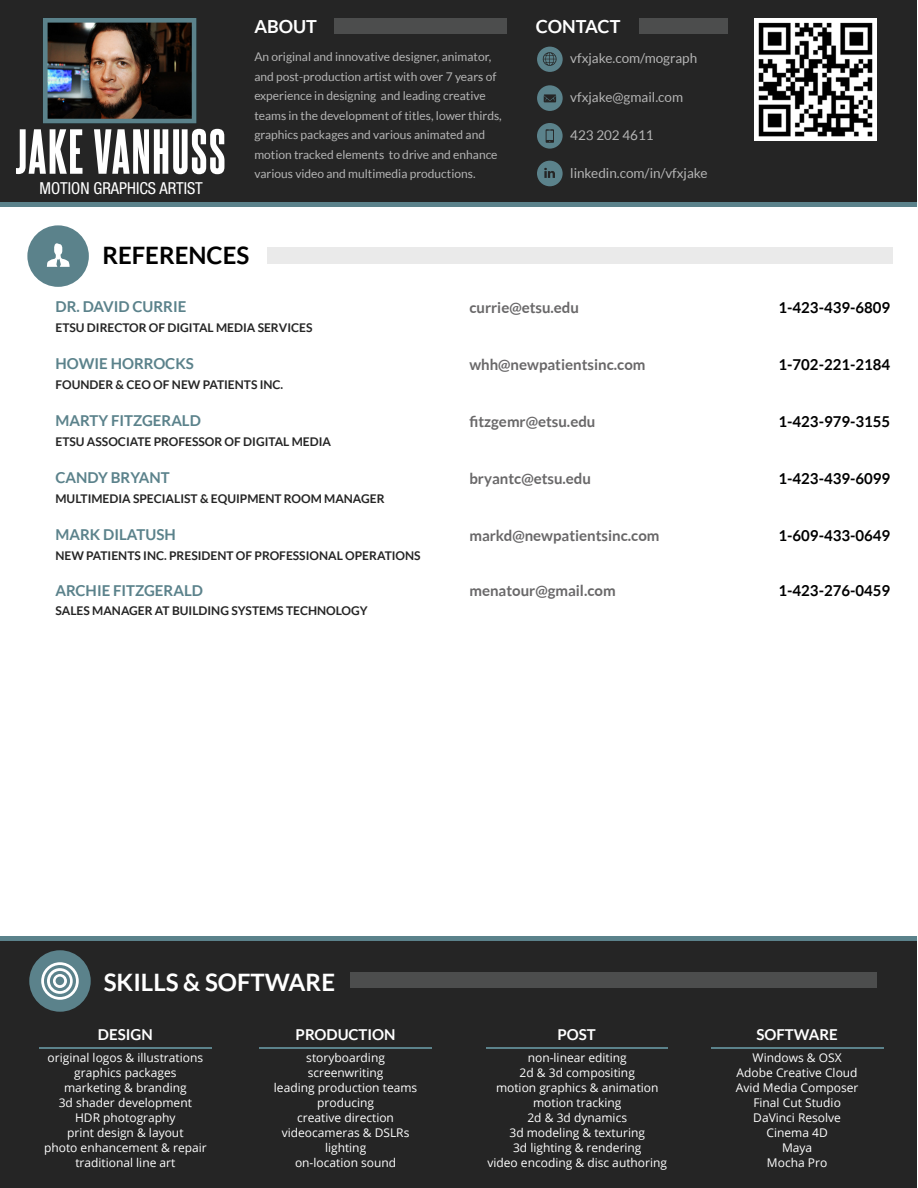
<style>
.page{position:relative;width:918px;height:1188px;background:#fff}
.page>*{position:absolute;margin:0;border:0;box-sizing:border-box;transform-origin:0 0}
.t1{font:54px "Steelfish Eb";letter-spacing:.025em;color:#fff}
.t2{font:700 24px "Lato";color:#fff}
.t3{font:700 24px "Lato";color:#000}
.t4{font:700 18px "Lato";color:#fff}
.t5{font:condensed 16.5px "Helvetica Neue LT Std";color:#fff}
.t6{font:700 15px "Lato";color:#696869}
.t7{font:700 15px "Lato";color:#000101}
.t8{font:700 15px "Lato";color:#5b828b}
.t9{font:700 15px "Lato";color:#fff}
.t10{font:13.5px "Lato";color:#b5b5b5}
.t11{font:12px/15px "Open Sans";color:#fff;text-align:center}
.t12{font:12px/19.5px "Lato";color:#b5b5b5}
.t13{font:700 12px "Lato";color:#252525}
</style>
<div class="page">
<div style="left:1px;top:940px;width:916px;height:248px;background:#252525"></div>
<div style="left:350px;top:973px;width:527px;height:15px;background:#4c4d4d"></div>
<div style="left:29px;top:950px;width:62px;height:62px;background:#5b828b;border-radius:50%"></div>
<svg style="left:41px;top:962px;width:38px;height:38px"></svg>
<svg style="left:44px;top:965px;width:32px;height:32px"></svg>
<svg style="left:47px;top:968px;width:26px;height:26px"></svg>
<svg style="left:50px;top:971px;width:20px;height:20px"></svg>
<svg style="left:53px;top:974px;width:14px;height:14px"></svg>
<div style="left:56px;top:977px;width:8px;height:8px;background:#5b828b;border-radius:50%"></div>
<hr style="left:1px;top:936px;width:916px;height:4px;background:#5b828b">
<hr style="left:39px;top:1047px;width:173px;height:1px;background:#5b828b">
<hr style="left:260px;top:1047px;width:172px;height:1px;background:#5b828b">
<hr style="left:487px;top:1047px;width:181px;height:2px;background:#5b828b">
<hr style="left:711px;top:1047px;width:172px;height:2px;background:#5b828b">
<div style="left:1px;top:0;width:916px;height:204px;background:#252525"></div>
<div style="left:1px;top:202px;width:916px;height:5px;background:#5b828b"></div>
<img style="left:754px;top:18px;width:123px;height:122px">
<div style="left:537px;top:123px;width:26px;height:26px;background:#5b828b;border-radius:50%"></div>
<svg style="left:546px;top:129px;width:8px;height:14px"></svg>
<div style="left:537px;top:85px;width:26px;height:26px;background:#5b828b;border-radius:50%"></div>
<svg style="left:544px;top:94px;width:12px;height:8px"></svg>
<div style="left:537px;top:47px;width:26px;height:25px;background:#5b828b;border-radius:50%"></div>
<svg style="left:543px;top:52px;width:14px;height:14px"></svg>
<div style="left:537px;top:161px;width:26px;height:25px;background:#5b828b;border-radius:50%"></div>
<svg style="left:544px;top:168px;width:11px;height:10px"></svg>
<div style="left:639px;top:18px;width:89px;height:16px;background:#4c4d4d"></div>
<div style="left:334px;top:18px;width:173px;height:16px;background:#4c4d4d"></div>
<img style="left:43px;top:18px;width:153px;height:105px">
<div style="left:267px;top:248px;width:625px;height:16px;background:#eaeaea"></div>
<div style="left:27px;top:225px;width:62px;height:62px;background:#5b828b;border-radius:50%"></div>
<svg style="left:47px;top:243px;width:23px;height:24px"></svg>
<h1 class="t1" style="left:16px;top:119px;width:212px">JAKE VANHUSS</h1>
<h3 class="t5" style="left:39px;top:179px;width:165px">MOTION GRAPHICS ARTIST</h3>
<h3 class="t4" style="left:254px;top:16px;width:64px">ABOUT</h3>
<p class="t12" style="left:254px;top:47px;width:249px">An original and innovative designer, animator, and post-production artist with over 7 years of experience in designing and leading creative teams in the development of titles, lower thirds, graphics packages and various animated and motion tracked elements to drive and enhance various video and multimedia productions.</p>
<h3 class="t4" style="left:536px;top:16px;width:86px">CONTACT</h3>
<p class="t10" style="left:570px;top:50px;width:128px">vfxjake.com/mograph</p>
<p class="t10" style="left:570px;top:90px;width:114px">vfxjake@gmail.com</p>
<p class="t10" style="left:570px;top:127px;width:85px">423 202 4611</p>
<p class="t10" style="left:570px;top:165px;width:139px">linkedin.com/in/vfxjake</p>
<h2 class="t3" style="left:102px;top:242px;width:148px">REFERENCES</h2>
<p class="t8" style="left:56px;top:298px;width:132px">DR. DAVID CURRIE</p>
<p class="t13" style="left:56px;top:320px;width:258px">ETSU DIRECTOR OF DIGITAL MEDIA SERVICES</p>
<p class="t6" style="left:469px;top:298px;width:111px">currie@etsu.edu</p>
<p class="t7" style="left:778px;top:298px;width:113px">1-423-439-6809</p>
<p class="t8" style="left:56px;top:355px;width:140px">HOWIE HORROCKS</p>
<p class="t13" style="left:56px;top:377px;width:229px">FOUNDER &amp; CEO OF NEW PATIENTS INC.</p>
<p class="t6" style="left:469px;top:355px;width:178px">whh@newpatientsinc.com</p>
<p class="t7" style="left:778px;top:355px;width:113px">1-702-221-2184</p>
<p class="t8" style="left:56px;top:412px;width:147px">MARTY FITZGERALD</p>
<p class="t13" style="left:56px;top:434px;width:277px">ETSU ASSOCIATE PROFESSOR OF DIGITAL MEDIA</p>
<p class="t6" style="left:469px;top:412px;width:128px">fitzgemr@etsu.edu</p>
<p class="t7" style="left:778px;top:412px;width:113px">1-423-979-3155</p>
<p class="t8" style="left:56px;top:469px;width:116px">CANDY BRYANT</p>
<p class="t13" style="left:56px;top:491px;width:331px">MULTIMEDIA SPECIALIST &amp; EQUIPMENT ROOM MANAGER</p>
<p class="t6" style="left:469px;top:469px;width:123px">bryantc@etsu.edu</p>
<p class="t7" style="left:778px;top:469px;width:113px">1-423-439-6099</p>
<p class="t8" style="left:56px;top:526px;width:122px">MARK DILATUSH</p>
<p class="t13" style="left:56px;top:548px;width:367px">NEW PATIENTS INC. PRESIDENT OF PROFESSIONAL OPERATIONS</p>
<p class="t6" style="left:469px;top:526px;width:192px">markd@newpatientsinc.com</p>
<p class="t7" style="left:778px;top:526px;width:113px">1-609-433-0649</p>
<p class="t8" style="left:56px;top:582px;width:149px">ARCHIE FITZGERALD</p>
<p class="t13" style="left:56px;top:604px;width:314px">SALES MANAGER AT BUILDING SYSTEMS TECHNOLOGY</p>
<p class="t6" style="left:469px;top:582px;width:148px">menatour@gmail.com</p>
<p class="t7" style="left:778px;top:582px;width:113px">1-423-276-0459</p>
<h2 class="t2" style="left:104px;top:968px;width:233px">SKILLS &amp; SOFTWARE</h2>
<p class="t9" style="left:98px;top:1026px;width:56px">DESIGN</p>
<p class="t9" style="left:296px;top:1026px;width:101px">PRODUCTION</p>
<p class="t9" style="left:557px;top:1026px;width:40px">POST</p>
<p class="t9" style="left:756px;top:1026px;width:83px">SOFTWARE</p>
<p class="t11" style="left:44px;top:1050px;width:164px">original logos &amp; illustrations graphics packages<br>marketing &amp; branding<br>3d shader development<br>HDR photography<br>print design &amp; layout<br>photo enhancement &amp; repair traditional line art</p>
<p class="t11" style="left:274px;top:1050px;width:145px">storyboarding screenwriting<br>leading production teams producing<br>creative direction videocameras &amp; DSLRs lighting<br>on-location sound</p>
<p class="t11" style="left:487px;top:1050px;width:181px">non-linear editing<br>2d &amp; 3d compositing<br>motion graphics &amp; animation motion tracking<br>2d &amp; 3d dynamics<br>3d modeling &amp; texturing<br>3d lighting &amp; rendering<br>video encoding &amp; disc authoring</p>
<p class="t11" style="left:736px;top:1050px;width:124px">Windows &amp; OSX<br>Adobe Creative Cloud<br>Avid Media Composer<br>Final Cut Studio<br>DaVinci Resolve<br>Cinema 4D<br>Maya<br>Mocha Pro</p>
</div>
